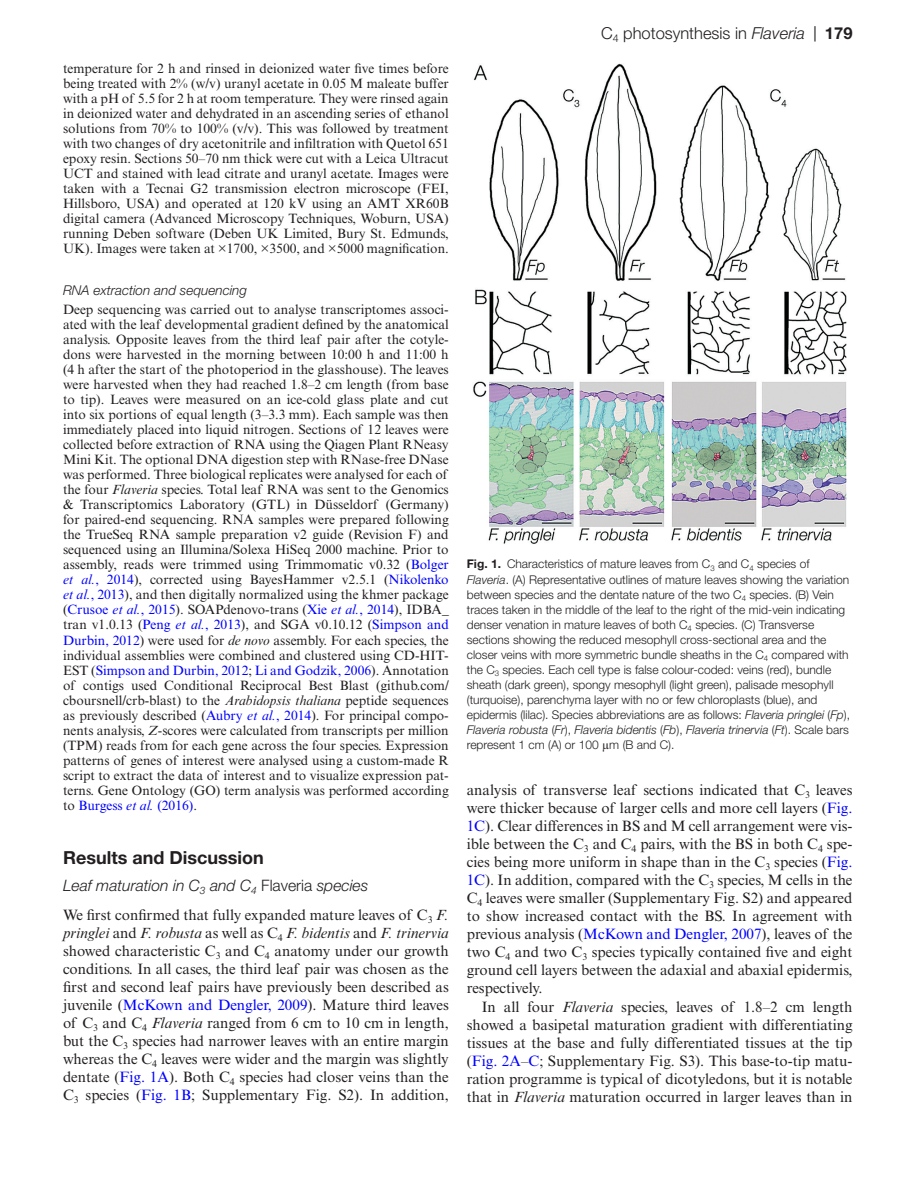
<style>
.page{position:relative;width:919px;height:1187px;background:#fff}
.page>*{position:absolute;margin:0;border:0;box-sizing:border-box;transform-origin:0 0}
.t1{font:700 18px "Helvetica Neue LT Std";color:#231f20}
.t2{font:300 16.5px "Helvetica Neue LT Std";color:#231f20}
.t3{font:italic 300 15.75px "Helvetica Neue LT Std";color:#231f20}
.t4{font:15px/18px "Times New Roman MT Std";color:#231f20;text-align:justify}
.t5{font:13.5px/15px "Times New Roman MT Std";color:#231f20;text-align:justify}
.t6{font:italic 300 13.5px "Helvetica Neue LT Std";color:#231f20}
.t7{font:300 12px/15px "Helvetica Neue LT Std";color:#231f20}
.s1{font-style:italic}
.s2{color:#00f}
.s3{font-style:italic;color:#00f}
.s4{font-style:normal}
.s5{font-family:"Times New Roman MT Std";font-weight:400}
.s6{font-weight:700}
.s7{font-family:"Gandhari Unicode";font-weight:400}
</style>
<div class="page">
<img style="left:473px;top:63px;width:374px;height:481px">
<p class="t5" style="left:63px;top:61px;width:387px">temperature for 2 h and rinsed in deionized water five times before being treated with 2% (w/v) uranyl acetate in 0.05 M maleate buffer with a pH of 5.5 for 2 h at room temperature. They were rinsed again in deionized water and dehydrated in an ascending series of ethanol solutions from 70% to 100% (v/v). This was followed by treatment with two changes of dry acetonitrile and infiltration with Quetol 651 epoxy resin. Sections 50–70 nm thick were cut with a Leica Ultracut UCT and stained with lead citrate and uranyl acetate. Images were taken with a Tecnai G2 transmission electron microscope (FEI, Hillsboro, USA) and operated at 120 kV using an AMT XR60B digital camera (Advanced Microscopy Techniques, Woburn, USA) running Deben software (Deben UK Limited, Bury St. Edmunds, UK). Images were taken at ×1700, ×3500, and ×5000 magnification.</p>
<p class="t6" style="left:63px;top:282px;width:185px">RNA extraction and sequencing</p>
<p class="t5" style="left:63px;top:302px;width:387px">Deep sequencing was carried out to analyse transcriptomes associ&shy;ated with the leaf developmental gradient defined by the anatomical analysis. Opposite leaves from the third leaf pair after the cotyle&shy;dons were harvested in the morning between 10:00 h and 11:00 h (4 h after the start of the photoperiod in the glasshouse). The leaves were harvested when they had reached 1.8–2 cm length (from base to tip). Leaves were measured on an ice-cold glass plate and cut into six portions of equal length (3–3.3 mm). Each sample was then immediately placed into liquid nitrogen. Sections of 12 leaves were collected before extraction of RNA using the Qiagen Plant RNeasy Mini Kit. The optional DNA digestion step with RNase-free DNase was performed. Three biological replicates were analysed for each of the four <span class="s1">Flaveria</span> species. Total leaf RNA was sent to the Genomics &amp; Transcriptomics Laboratory (GTL) in Düsseldorf (Germany) for paired-end sequencing. RNA samples were prepared following the TrueSeq RNA sample preparation v2 guide (Revision F) and sequenced using an Illumina/Solexa HiSeq 2000 machine. Prior to assembly, reads were trimmed using Trimmomatic v0.32 (<span class="s2">Bolger </span><span class="s3">et al.</span><span class="s2">, 2014</span>), corrected using BayesHammer v2.5.1 (<span class="s2">Nikolenko </span><span class="s3">et al.</span><span class="s2">, 2013</span>), and then digitally normalized using the khmer package (<span class="s2">Crusoe</span> <span class="s3">et al.</span><span class="s2">, 2015</span>). SOAPdenovo-trans (<span class="s2">Xie</span> <span class="s3">et al.</span><span class="s2">, 2014</span>), IDBA_ tran v1.0.13 (<span class="s2">Peng</span> <span class="s3">et al.</span><span class="s2">, 2013</span>), and SGA v0.10.12 (<span class="s2">Simpson and Durbin, 2012</span>) were used for <span class="s1">de novo</span> assembly. For each species, the individual assemblies were combined and clustered using CD-HIT-EST (<span class="s2">Simpson and Durbin, 2012</span>; <span class="s2">Li and Godzik, 2006</span>). Annotation of contigs used Conditional Reciprocal Best Blast (github.com/ cboursnell/crb-blast) to the <span class="s1">Arabidopsis thaliana</span> peptide sequences as previously described (<span class="s2">Aubry</span> <span class="s3">et al.</span><span class="s2">, 2014</span>). For principal compo&shy;nents analysis, <span class="s1">Z</span>-scores were calculated from transcripts per million (TPM) reads from for each gene across the four species. Expression patterns of genes of interest were analysed using a custom-made R script to extract the data of interest and to visualize expression pat&shy;terns. Gene Ontology (GO) term analysis was performed according to <span class="s2">Burgess</span> <span class="s3">et al.</span> <span class="s2">(2016)</span>.</p>
<h1 class="t1" style="left:63px;top:846px;width:202px">Results and Discussion</h1>
<p class="t3" style="left:63px;top:876px;width:307px">Leaf maturation in C<sub>3</sub> and C<sub>4</sub> <span class="s4">Flaveria</span> species</p>
<p class="t4" style="left:63px;top:905px;width:387px">We first confirmed that fully expanded mature leaves of C<sub>3</sub> <span class="s1">F. pringlei</span> and <span class="s1">F. robusta</span> as well as C<sub>4</sub> <span class="s1">F. bidentis</span> and <span class="s1">F. trinervia </span>showed characteristic C<sub>3</sub> and C<sub>4</sub> anatomy under our growth conditions. In all cases, the third leaf pair was chosen as the first and second leaf pairs have previously been described as juvenile (<span class="s2">McKown and Dengler, 2009</span>). Mature third leaves of C<sub>3</sub> and C<sub>4</sub> <span class="s1">Flaveria</span> ranged from 6 cm to 10 cm in length, but the C<sub>3</sub> species had narrower leaves with an entire margin whereas the C<sub>4</sub> leaves were wider and the margin was slightly dentate (<span class="s2">Fig. 1A</span>). Both C<sub>4</sub> species had closer veins than the C<sub>3</sub> species (<span class="s2">Fig. 1B</span>; Supplementary Fig. S2). In addition,</p>
<p class="t2" style="left:601px;top:23px;width:253px">C<sub>4</sub> photosynthesis in <span class="s1">Flaveria</span> <span class="s5">|</span> <span class="s6">179</span></p>
<p class="t7" style="left:466px;top:556px;width:385px"><span class="s6">Fig. 1.</span> Characteristics of mature leaves from C<sub>3</sub> and C<sub>4</sub> species of <span class="s1">Flaveria</span>. (A) Representative outlines of mature leaves showing the variation between species and the dentate nature of the two C<sub>4</sub> species. (B) Vein traces taken in the middle of the leaf to the right of the mid-vein indicating denser venation in mature leaves of both C<sub>4</sub> species. (C) Transverse sections showing the reduced mesophyll cross-sectional area and the closer veins with more symmetric bundle sheaths in the C<sub>4</sub> compared with the C<sub>3</sub> species. Each cell type is false colour-coded: veins (red), bundle sheath (dark green), spongy mesophyll (light green), palisade mesophyll (turquoise), parenchyma layer with no or few chloroplasts (blue), and epidermis (lilac). Species abbreviations are as follows: <span class="s1">Flaveria pringlei</span> (<span class="s1">Fp</span>), <span class="s1">Flaveria robusta</span> (<span class="s1">Fr</span>), <span class="s1">Flaveria bidentis</span> (<span class="s1">Fb</span>), <span class="s1">Flaveria trinervia</span> (<span class="s1">Ft</span>). Scale bars represent 1 cm (A) or 100 <span class="s7">μ</span>m (B and C).</p>
<p class="t4" style="left:466px;top:781px;width:387px">analysis of transverse leaf sections indicated that C<sub>3</sub> leaves were thicker because of larger cells and more cell layers (<span class="s2">Fig.<br>1C</span>). Clear differences in BS and M cell arrangement were vis&shy;ible between the C<sub>3</sub> and C<sub>4</sub> pairs, with the BS in both C<sub>4</sub> spe&shy;cies being more uniform in shape than in the C<sub>3</sub> species (<span class="s2">Fig.<br>1C</span>). In addition, compared with the C<sub>3</sub> species, M cells in the C<sub>4</sub> leaves were smaller (Supplementary Fig. S2) and appeared to show increased contact with the BS. In agreement with previous analysis (<span class="s2">McKown and Dengler, 2007</span>), leaves of the two C<sub>4</sub> and two C<sub>3</sub> species typically contained five and eight ground cell layers between the adaxial and abaxial epidermis, respectively.</p>
<p class="t4" style="left:466px;top:997px;width:387px;text-indent:15px">In all four <span class="s1">Flaveria</span> species, leaves of 1.8–2 cm length showed a basipetal maturation gradient with differentiating tissues at the base and fully differentiated tissues at the tip (<span class="s2">Fig. 2A</span>–<span class="s2">C</span>; Supplementary Fig. S3). This base-to-tip matu&shy;ration programme is typical of dicotyledons, but it is notable that in <span class="s1">Flaveria</span> maturation occurred in larger leaves than in</p>
</div>
